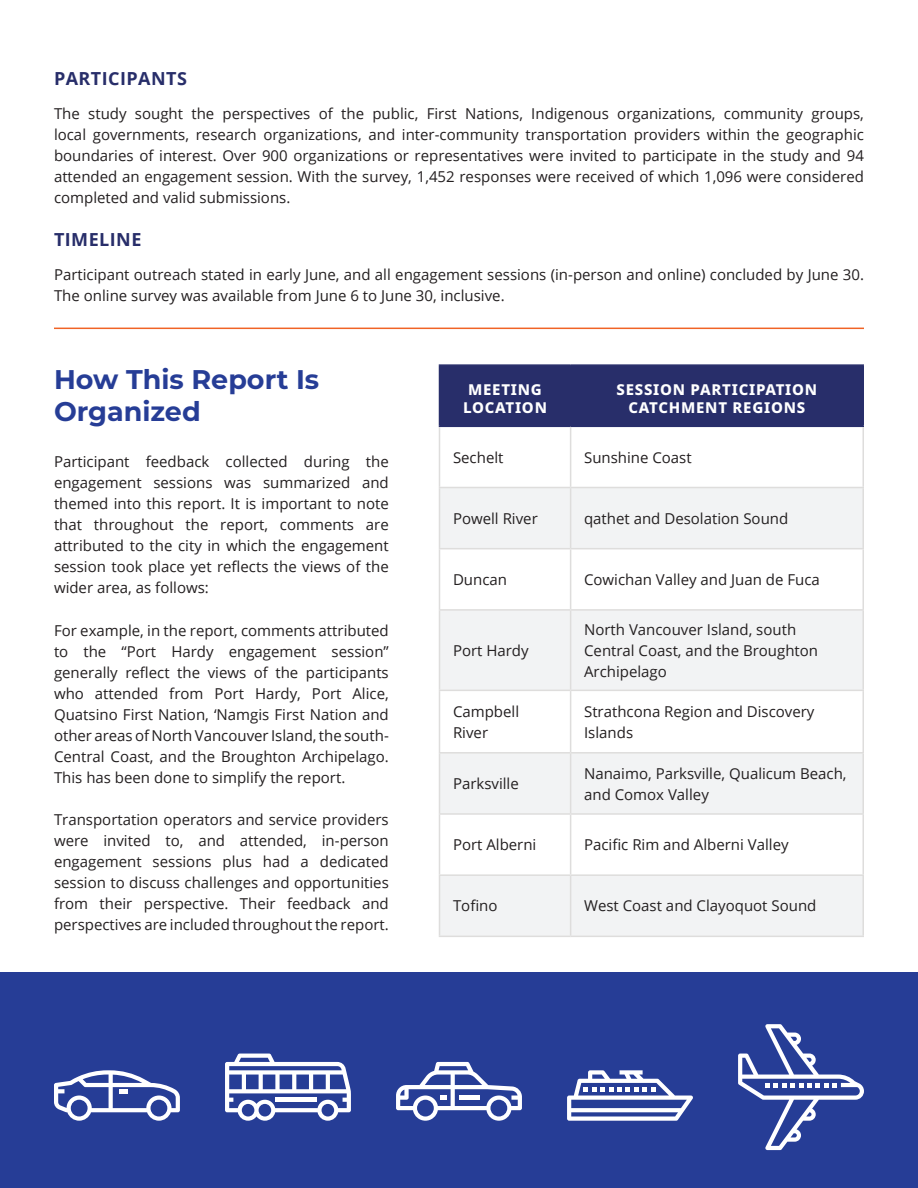
<style>
.page{position:relative;width:918px;height:1188px;background:#fff}
.page>*{position:absolute;margin:0;border:0;box-sizing:border-box;transform-origin:0 0}
.t1{font:700 27px/32.4px "Montserrat";color:#263d96}
.t2{font:700 18px "Open Sans";letter-spacing:.025em;color:#282e6a}
.t3{font:15px/21px "Open Sans";color:#231f20}
.t4{font:800 15px/18px "Noto Sans";letter-spacing:.05em;color:#fff;text-align:center}
</style>
<div class="page">
<div style="left:0;top:973px;width:918px;height:215px;background:#263d96"></div>
<svg style="left:738px;top:1024px;width:126px;height:126px"></svg>
<svg style="left:54px;top:1070px;width:126px;height:51px"></svg>
<svg style="left:225px;top:1054px;width:126px;height:67px"></svg>
<hr style="left:275px;top:1098px;width:42px;height:4px;background:#fff">
<svg style="left:567px;top:1070px;width:126px;height:51px"></svg>
<svg style="left:396px;top:1062px;width:126px;height:59px"></svg>
<div style="left:440px;top:366px;width:422px;height:60px;background:#282e6a"></div>
<svg style="left:440px;top:488px;width:422px;height:448px;fill:#f2f3f4"></svg>
<hr style="left:439px;top:364px;width:132px;height:2px;background:#282e6a">
<hr style="left:439px;top:366px;width:1px;height:60px;background:#282e6a">
<hr style="left:571px;top:364px;width:293px;height:2px;background:#282e6a">
<hr style="left:570px;top:366px;width:1px;height:60px;background:#282e6a">
<hr style="left:862px;top:366px;width:2px;height:60px;background:#282e6a">
<hr style="left:439px;top:426px;width:132px;height:1px;background:#282e6a">
<hr style="left:571px;top:426px;width:293px;height:1px;background:#282e6a">
<hr style="left:570px;top:427px;width:1px;height:60px;background:#dedddc">
<hr style="left:439px;top:487px;width:132px;height:1px;background:#dedddc">
<hr style="left:571px;top:487px;width:293px;height:1px;background:#dedddc">
<hr style="left:570px;top:488px;width:1px;height:60px;background:#dedddc">
<hr style="left:439px;top:548px;width:132px;height:1px;background:#dedddc">
<hr style="left:571px;top:548px;width:293px;height:1px;background:#dedddc">
<hr style="left:570px;top:549px;width:1px;height:60px;background:#dedddc">
<hr style="left:439px;top:609px;width:132px;height:2px;background:#dedddc">
<hr style="left:439px;top:690px;width:132px;height:1px;background:#dedddc">
<hr style="left:570px;top:691px;width:1px;height:61px;background:#dedddc">
<hr style="left:439px;top:752px;width:132px;height:2px;background:#dedddc">
<hr style="left:571px;top:752px;width:293px;height:2px;background:#dedddc">
<hr style="left:570px;top:754px;width:1px;height:59px;background:#dedddc">
<hr style="left:439px;top:813px;width:132px;height:2px;background:#dedddc">
<hr style="left:571px;top:813px;width:293px;height:2px;background:#dedddc">
<hr style="left:570px;top:815px;width:1px;height:59px;background:#dedddc">
<hr style="left:439px;top:874px;width:132px;height:2px;background:#dedddc">
<hr style="left:571px;top:874px;width:293px;height:2px;background:#dedddc">
<hr style="left:570px;top:876px;width:1px;height:60px;background:#dedddc">
<hr style="left:571px;top:609px;width:293px;height:2px;background:#dedddc">
<hr style="left:570px;top:611px;width:1px;height:79px;background:#dedddc">
<hr style="left:571px;top:690px;width:293px;height:1px;background:#dedddc">
<hr style="left:439px;top:427px;width:1px;height:60px;background:#dedddc">
<hr style="left:862px;top:427px;width:2px;height:60px;background:#dedddc">
<hr style="left:439px;top:488px;width:1px;height:60px;background:#dedddc">
<hr style="left:862px;top:488px;width:2px;height:60px;background:#dedddc">
<hr style="left:439px;top:549px;width:1px;height:60px;background:#dedddc">
<hr style="left:862px;top:549px;width:2px;height:60px;background:#dedddc">
<hr style="left:439px;top:611px;width:1px;height:79px;background:#dedddc">
<hr style="left:862px;top:611px;width:2px;height:79px;background:#dedddc">
<hr style="left:439px;top:691px;width:1px;height:61px;background:#dedddc">
<hr style="left:862px;top:691px;width:2px;height:61px;background:#dedddc">
<hr style="left:439px;top:754px;width:1px;height:59px;background:#dedddc">
<hr style="left:862px;top:754px;width:2px;height:59px;background:#dedddc">
<hr style="left:439px;top:815px;width:1px;height:59px;background:#dedddc">
<hr style="left:862px;top:815px;width:2px;height:59px;background:#dedddc">
<hr style="left:439px;top:876px;width:1px;height:60px;background:#dedddc">
<hr style="left:862px;top:876px;width:2px;height:60px;background:#dedddc">
<hr style="left:439px;top:936px;width:132px;height:1px;background:#dedddc">
<hr style="left:571px;top:936px;width:293px;height:1px;background:#dedddc">
<hr style="left:54px;top:328px;width:810px;height:1px;background:#f06326">
<p class="t2" style="left:54px;top:65px;width:135px">PARTICIPANTS</p>
<p class="t3" style="left:54px;top:103px;width:812px;text-align:justify">The study sought the perspectives of the public, First Nations, Indigenous organizations, community groups, local governments, research organizations, and inter-community transportation providers within the geographic boundaries of interest. Over 900 organizations or representatives were invited to participate in the study and 94 attended an engagement session. With the survey, 1,452 responses were received of which 1,096 were considered completed and valid submissions.</p>
<p class="t2" style="left:54px;top:226px;width:89px">TIMELINE</p>
<p class="t3" style="left:54px;top:264px;width:812px">Participant outreach stated in early June, and all engagement sessions (in-person and online) concluded by June 30.<br>The online survey was available from June 6 to June 30, inclusive.</p>
<h1 class="t1" style="left:54px;top:362px;width:267px">How This Report Is<br>Organized</h1>
<p class="t3" style="left:54px;top:451px;width:336px;text-align:justify">Participant feedback collected during the engagement sessions was summarized and themed into this report. It is important to note that throughout the report, comments are attributed to the city in which the engagement session took place yet reflects the views of the wider area, as follows:</p>
<p class="t3" style="left:54px;top:620px;width:336px;text-align:justify">For example, in the report, comments attributed to the “Port Hardy engagement session” generally reflect the views of the participants who attended from Port Hardy, Port Alice, Quatsino First Nation, ‘Namgis First Nation and other areas of North Vancouver Island, the south-Central Coast, and the Broughton Archipelago.<br>This has been done to simplify the report.</p>
<p class="t3" style="left:54px;top:809px;width:336px;text-align:justify">Transportation operators and service providers were invited to, and attended, in-person engagement sessions plus had a dedicated session to discuss challenges and opportunities from their perspective. Their feedback and perspectives are included throughout the report.</p>
<p class="t4" style="left:463px;top:380px;width:85px">MEETING<br>LOCATION</p>
<p class="t4" style="left:617px;top:380px;width:202px">SESSION PARTICIPATION<br>CATCHMENT REGIONS</p>
<p class="t3" style="left:453px;top:446px;width:52px">Sechelt</p>
<p class="t3" style="left:584px;top:446px;width:109px">Sunshine Coast</p>
<p class="t3" style="left:453px;top:508px;width:86px">Powell River</p>
<p class="t3" style="left:584px;top:508px;width:206px">qathet and Desolation Sound</p>
<p class="t3" style="left:453px;top:569px;width:56px">Duncan</p>
<p class="t3" style="left:584px;top:569px;width:237px">Cowichan Valley and Juan de Fuca</p>
<p class="t3" style="left:453px;top:640px;width:77px">Port Hardy</p>
<p class="t3" style="left:584px;top:619px;width:235px">North Vancouver Island, south<br>Central Coast, and the Broughton<br>Archipelago</p>
<p class="t3" style="left:453px;top:700px;width:68px">Campbell<br>River</p>
<p class="t3" style="left:584px;top:700px;width:232px">Strathcona Region and Discovery<br>Islands</p>
<p class="t3" style="left:453px;top:773px;width:67px">Parksville</p>
<p class="t3" style="left:584px;top:762px;width:264px">Nanaimo, Parksville, Qualicum Beach, and Comox Valley</p>
<p class="t3" style="left:453px;top:834px;width:85px">Port Alberni</p>
<p class="t3" style="left:584px;top:834px;width:206px">Pacific Rim and Alberni Valley</p>
<p class="t3" style="left:453px;top:895px;width:46px">Tofino</p>
<p class="t3" style="left:584px;top:895px;width:234px">West Coast and Clayoquot Sound</p>
</div>
